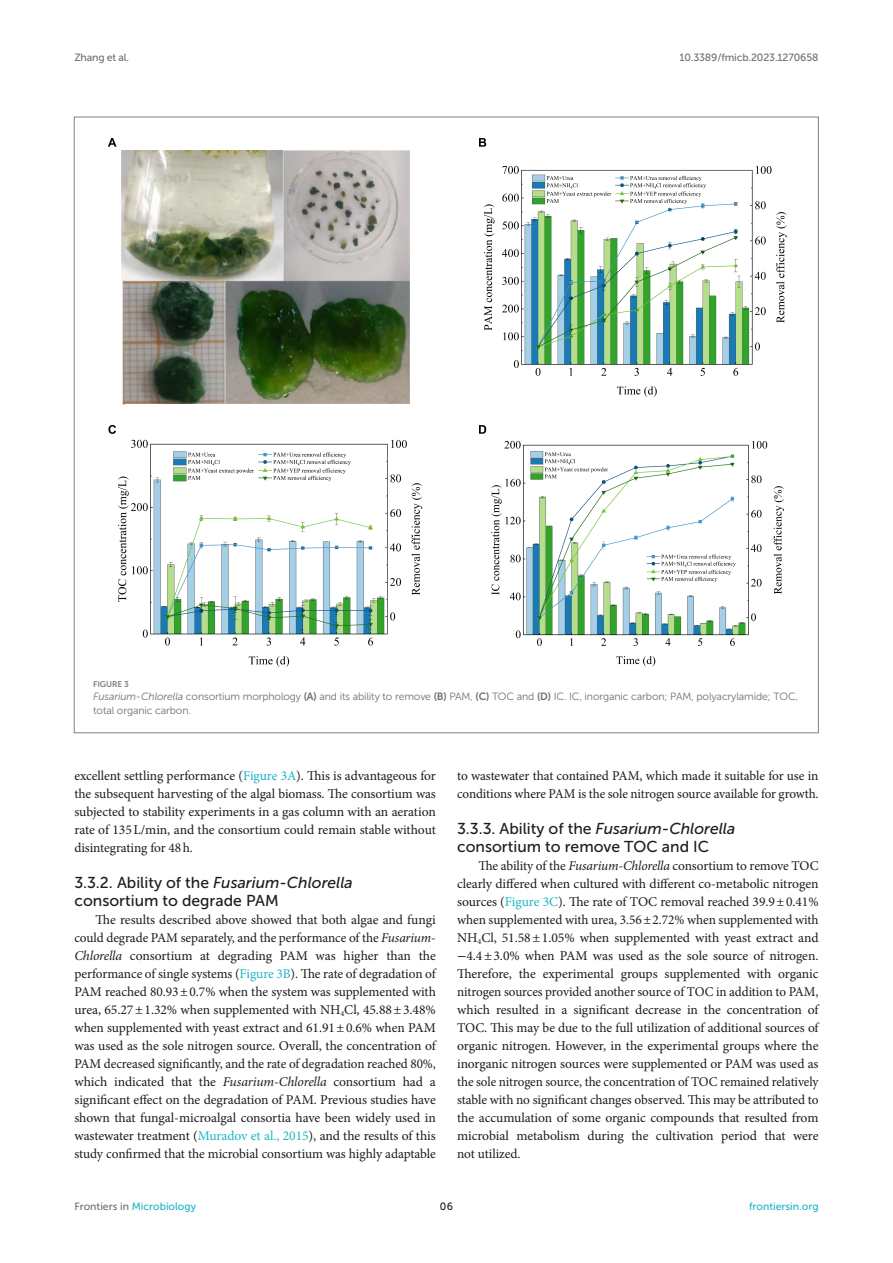
<style>
.page{position:relative;width:893px;height:1263px;background:#fff}
.page>*{position:absolute;margin:0;border:0;box-sizing:border-box;transform-origin:0 0}
.HEAD_3{font:15.75px/18px "Museo Sans 500";color:#1b1c1b}
.TEXT_FLUSH{font:13.5px/18px "Minion Pro";letter-spacing:-.005em;color:#1b1c1b;text-align:justify}
.FIG_LEG{font:10.5px/13.5px "Museo Sans 300";letter-spacing:-.01em;color:#706f70}
.t1{font:10.5px "Museo Sans 500";color:#1db5c3}
.t2{font:10.5px "Museo Sans 500";letter-spacing:-.015em;color:#706f70}
.t3{font:10.5px "Museo Sans 500";color:#1b1c1b}
.FIG_HD{font:8.25px "Museo Sans 700";letter-spacing:-.01em;color:#7e7f7f}
.s1{font-style:italic}
.s2{font-family:"Museo Sans 700"}
.s3{color:#1db5c3}
.s4{font-family:"STIX General"}
.s5{color:#706f70}
</style>
<div class="page">
<img style="left:108px;top:138px;width:679px;height:529px">
<p class="t2" style="left:74px;top:51px;width:56px">Zhang et al.</p>
<p class="t2" style="left:679px;top:51px;width:140px">10.3389/fmicb.2023.1270658</p>
<p class="FIG_HD" style="left:93px;top:679px;width:37px">FIGURE 3</p>
<p class="FIG_LEG" style="left:93px;top:690px;width:706px"><span class="s1">Fusarium</span>-<span class="s1">Chlorella</span> consortium morphology <span class="s2">(A)</span> and its ability to remove <span class="s2">(B)</span> PAM, <span class="s2">(C)</span> TOC and <span class="s2">(D)</span> IC. IC, inorganic carbon; PAM, polyacrylamide; TOC, total organic carbon.</p>
<p class="TEXT_FLUSH" style="left:74px;top:767px;width:363px">excellent settling performance (<span class="s3">Figure 3A</span>). This is advantageous for the subsequent harvesting of the algal biomass. The consortium was subjected to stability experiments in a gas column with an aeration rate of 135L/min, and the consortium could remain stable without disintegrating for 48h.</p>
<p class="HEAD_3" style="left:74px;top:874px;width:280px">3.3.2. Ability of the <span class="s1">Fusarium</span>-<span class="s1">Chlorella </span>consortium to degrade PAM</p>
<p class="TEXT_FLUSH" style="left:74px;top:911px;width:363px;text-indent:21px">The results described above showed that both algae and fungi could degrade PAM separately, and the performance of the <span class="s1">Fusarium</span>-<span class="s1">Chlorella</span> consortium at degrading PAM was higher than the performance of single systems (<span class="s3">Figure 3B</span>). The rate of degradation of PAM reached 80.93±0.7% when the system was supplemented with urea, 65.27±1.32% when supplemented with NH<sub>4</sub>Cl, 45.88±3.48% when supplemented with yeast extract and 61.91±0.6% when PAM was used as the sole nitrogen source. Overall, the concentration of PAM decreased significantly, and the rate of degradation reached 80%, which indicated that the <span class="s1">Fusarium</span>-<span class="s1">Chlorella</span> consortium had a significant effect on the degradation of PAM. Previous studies have shown that fungal-microalgal consortia have been widely used in wastewater treatment (<span class="s3">Muradov et al., 2015</span>), and the results of this study confirmed that the microbial consortium was highly adaptable</p>
<p class="TEXT_FLUSH" style="left:457px;top:767px;width:363px">to wastewater that contained PAM, which made it suitable for use in conditions where PAM is the sole nitrogen source available for growth.</p>
<p class="HEAD_3" style="left:457px;top:820px;width:280px">3.3.3. Ability of the <span class="s1">Fusarium</span>-<span class="s1">Chlorella </span>consortium to remove TOC and IC</p>
<p class="TEXT_FLUSH" style="left:457px;top:857px;width:363px;text-indent:21px">The ability of the <span class="s1">Fusarium</span>-<span class="s1">Chlorella</span> consortium to remove TOC clearly differed when cultured with different co-metabolic nitrogen sources (<span class="s3">Figure 3C</span>). The rate of TOC removal reached 39.9±0.41% when supplemented with urea, 3.56±2.72% when supplemented with NH<sub>4</sub>Cl, 51.58±1.05% when supplemented with yeast extract and <span class="s4">−</span>4.4±3.0% when PAM was used as the sole source of nitrogen.<br>Therefore, the experimental groups supplemented with organic nitrogen sources provided another source of TOC in addition to PAM, which resulted in a significant decrease in the concentration of TOC. This may be due to the full utilization of additional sources of organic nitrogen. However, in the experimental groups where the inorganic nitrogen sources were supplemented or PAM was used as the sole nitrogen source, the concentration of TOC remained relatively stable with no significant changes observed. This may be attributed to the accumulation of some organic compounds that resulted from microbial metabolism during the cultivation period that were not utilized.</p>
<p class="t1" style="left:74px;top:1200px;width:123px"><span class="s5">Frontiers in</span> Microbiology</p>
<p class="t3" style="left:440px;top:1200px;width:15px">06</p>
<p class="t1" style="left:749px;top:1200px;width:71px">frontiersin.org</p>
</div>
